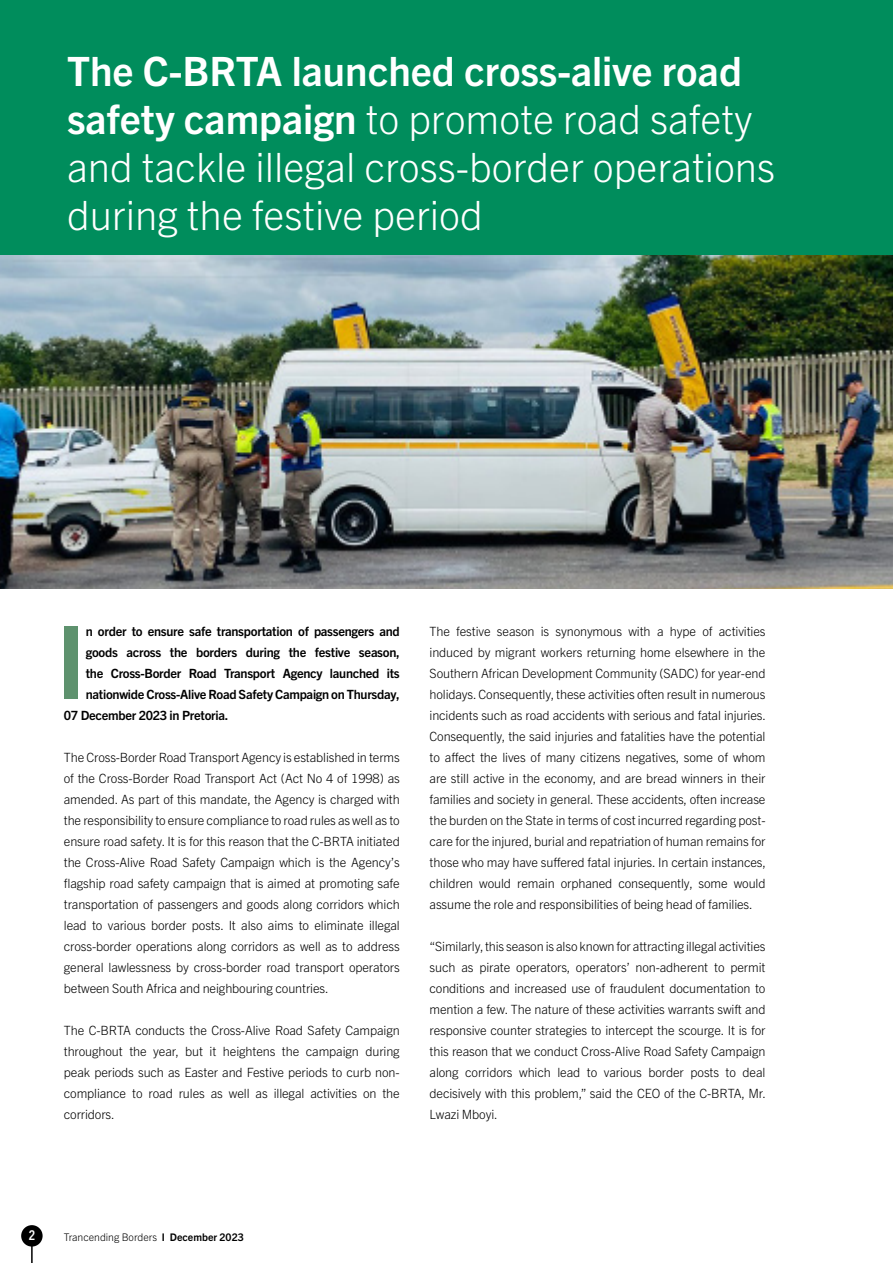
<style>
.page{position:relative;width:893px;height:1263px;background:#fff}
.page>*{position:absolute;margin:0;border:0;box-sizing:border-box;transform-origin:0 0}
.t1{font:700 100.5px "Trade Gothic Next LT Pro";color:#5e926e}
.t2{font:300 40.5px/48px "Trade Gothic Next LT Pro";color:#fff}
.t3{font:700 condensed 13.5px "Trade Gothic Next LT Pro";color:#fff}
.t4{font:300 12.75px/21px "Trade Gothic Next LT Pro";letter-spacing:-.01em;color:#000;text-align:justify}
.t5{font:700 12.75px "Trade Gothic Next LT Pro";letter-spacing:-.02em;color:#000}
.t6{font:300 10.5px "Trade Gothic Next LT Pro";color:#000}
.s1{font-weight:700}
</style>
<div class="page">
<div style="left:0;top:0;width:893px;height:273px;background:#008d5c"></div>
<img style="left:0;top:255px;width:893px;height:334px">
<hr style="left:31px;top:1240px;width:2px;height:23px;background:#000">
<div style="left:21px;top:1225px;width:22px;height:21px;background:#000;border-radius:50%"></div>
<h2 class="t2" style="left:67px;top:45px;width:710px"><span class="s1">The C-BRTA launched cross-alive road safety campaign</span> to promote road safety and tackle illegal cross-border operations during the festive period</h2>
<h1 class="t1" style="left:56px;top:592px;width:31px">I</h1>
<p class="t5" style="left:86px;top:622px;width:315px">n order to ensure safe transportation of passengers and</p>
<p class="t5" style="left:86px;top:643px;width:316px">goods across the borders during the festive season,</p>
<p class="t5" style="left:86px;top:664px;width:316px">the Cross-Border Road Transport Agency launched its</p>
<p class="t5" style="left:86px;top:685px;width:316px">nationwide Cross-Alive Road Safety Campaign on Thursday,</p>
<p class="t5" style="left:64px;top:706px;width:166px">07 December 2023 in Pretoria.</p>
<p class="t4" style="left:64px;top:746px;width:337px">The Cross-Border Road Transport Agency is established in terms of the Cross-Border Road Transport Act (Act No 4 of 1998) as amended. As part of this mandate, the Agency is charged with the responsibility to ensure compliance to road rules as well as to ensure road safety. It is for this reason that the C-BRTA initiated the Cross-Alive Road Safety Campaign which is the Agency’s flagship road safety campaign that is aimed at promoting safe transportation of passengers and goods along corridors which lead to various border posts. It also aims to eliminate illegal cross-border operations along corridors as well as to address general lawlessness by cross-border road transport operators between South Africa and neighbouring countries.</p>
<p class="t4" style="left:64px;top:1019px;width:337px">The C-BRTA conducts the Cross-Alive Road Safety Campaign throughout the year, but it heightens the campaign during peak periods such as Easter and Festive periods to curb non&shy;compliance to road rules as well as illegal activities on the corridors.</p>
<p class="t4" style="left:430px;top:620px;width:338px">The festive season is synonymous with a hype of activities induced by migrant workers returning home elsewhere in the Southern African Development Community (SADC) for year-end holidays. Consequently, these activities often result in numerous incidents such as road accidents with serious and fatal injuries.<br>Consequently, the said injuries and fatalities have the potential to affect the lives of many citizens negatives, some of whom are still active in the economy, and are bread winners in their families and society in general. These accidents, often increase the burden on the State in terms of cost incurred regarding post&shy;care for the injured, burial and repatriation of human remains for those who may have suffered fatal injuries. In certain instances, children would remain orphaned consequently, some would assume the role and responsibilities of being head of families.</p>
<p class="t4" style="left:430px;top:935px;width:338px">“Similarly, this season is also known for attracting illegal activities such as pirate operators, operators’ non-adherent to permit conditions and increased use of fraudulent documentation to mention a few. The nature of these activities warrants swift and responsive counter strategies to intercept the scourge. It is for this reason that we conduct Cross-Alive Road Safety Campaign along corridors which lead to various border posts to deal decisively with this problem,” said the CEO of the C-BRTA, Mr.<br>Lwazi Mboyi.</p>
<p class="t3" style="left:29px;top:1226px;width:8px">2</p>
<p class="t6" style="left:64px;top:1230px;width:181px">Trancending Borders <span class="s1">I December 2023</span></p>
</div>
